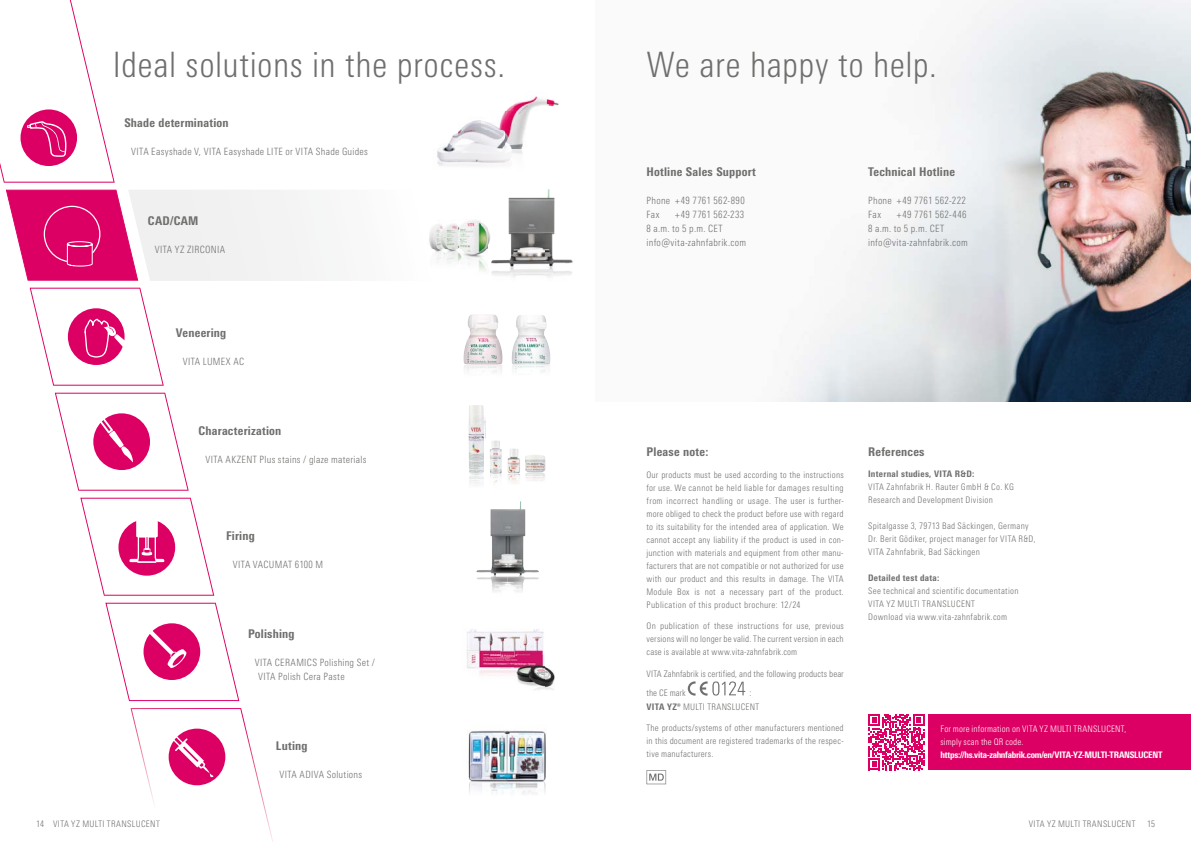
<style>
.page{position:relative;width:1191px;height:842px;background:#fff}
.page>*{position:absolute;margin:0;border:0;box-sizing:border-box;transform-origin:0 0}
.t1{font:300 condensed 35px "Univers Next Pro";letter-spacing:.015em;color:#6f6f6e}
.t2{font:800 condensed 12px "Univers Next Pro";letter-spacing:.015em;color:#6f6f6e}
.t3{font:300 condensed 10px/14px "Univers Next Pro";letter-spacing:.03em;color:#6f6f6e}
.t4{font:300 condensed 9px/13px "Univers Next Pro";letter-spacing:.03em;color:#6f6f6e}
.t5{font:300 condensed 9px/13px "Univers Next Pro";letter-spacing:.015em;color:#fff}
.t6{font:300 condensed 9px/19px "Univers Next Pro";letter-spacing:.005em;color:#6f6f6e}
.t7{font:800 condensed 9px "Univers Next Pro";letter-spacing:-.025em;color:#fff}
.t8{font:800 condensed 9px "Univers Next Pro";letter-spacing:.035em;color:#6f6f6e}
.s1{font-weight:800}
</style>
<div class="page">
<img style="left:433px;top:220px;width:55px;height:52px">
<img style="left:476px;top:501px;width:45px;height:74px">
<img style="left:477px;top:575px;width:62px;height:17px">
<img style="left:468px;top:730px;width:78px;height:24px">
<img style="left:468px;top:754px;width:25px;height:39px">
<img style="left:493px;top:754px;width:53px;height:23px">
<img style="left:493px;top:784px;width:53px;height:10px">
<img style="left:468px;top:777px;width:78px;height:7px">
<img style="left:490px;top:440px;width:12px;height:66px">
<img style="left:468px;top:414px;width:18px;height:60px">
<img style="left:476px;top:509px;width:10px;height:35px">
<img style="left:469px;top:474px;width:15px;height:35px">
<img style="left:507px;top:448px;width:13px;height:35px">
<img style="left:525px;top:455px;width:20px;height:26px">
<img style="left:467px;top:314px;width:31px;height:25px">
<img style="left:463px;top:339px;width:39px;height:34px">
<img style="left:469px;top:405px;width:15px;height:9px">
<img style="left:468px;top:364px;width:32px;height:1px">
<img style="left:516px;top:315px;width:30px;height:24px">
<img style="left:512px;top:339px;width:38px;height:34px">
<img style="left:467px;top:629px;width:77px;height:27px">
<img style="left:467px;top:656px;width:50px;height:20px">
<img style="left:517px;top:656px;width:27px;height:8px">
<img style="left:514px;top:664px;width:41px;height:26px">
<img style="left:780px;top:0;width:411px;height:401px">
<img style="left:509px;top:237px;width:63px;height:23px">
<img style="left:491px;top:260px;width:82px;height:17px">
<img style="left:488px;top:237px;width:2px;height:8px">
<img style="left:506px;top:104px;width:8px;height:7px">
<img style="left:514px;top:96px;width:45px;height:15px">
<img style="left:482px;top:220px;width:6px;height:17px">
<img style="left:488px;top:189px;width:67px;height:48px">
<img style="left:448px;top:120px;width:33px;height:24px">
<img style="left:437px;top:144px;width:44px;height:22px">
<img style="left:481px;top:111px;width:49px;height:55px">
<svg style="left:6px;top:190px;width:427px;height:91px"></svg>
<svg style="left:0;top:0;width:115px;height:183px"></svg>
<svg style="left:30px;top:288px;width:134px;height:98px"></svg>
<svg style="left:55px;top:393px;width:134px;height:98px"></svg>
<svg style="left:105px;top:603px;width:134px;height:98px"></svg>
<svg style="left:80px;top:498px;width:134px;height:98px"></svg>
<svg style="left:131px;top:708px;width:142px;height:134px"></svg>
<div style="left:927px;top:714px;width:264px;height:56px;background:#dd0064"></div>
<svg style="left:688px;top:681px;width:57px;height:15px"></svg>
<svg style="left:646px;top:770px;width:20px;height:14px"></svg>
<svg style="left:924px;top:714px;width:1px;height:52px"></svg>
<svg style="left:868px;top:714px;width:56px;height:56px"></svg>
<h1 class="t1" style="left:113px;top:45px;width:394px">Ideal solutions in the process.</h1>
<h2 class="t2" style="left:124px;top:116px;width:106px">Shade determination</h2>
<p class="t3" style="left:131px;top:144px;width:238px">VITA Easyshade V, VITA Easyshade LITE or VITA Shade Guides</p>
<h2 class="t2" style="left:148px;top:214px;width:52px">CAD/CAM</h2>
<p class="t3" style="left:155px;top:242px;width:72px">VITA YZ ZIRCONIA</p>
<h2 class="t2" style="left:176px;top:326px;width:52px">Veneering</h2>
<p class="t3" style="left:183px;top:354px;width:63px">VITA LUMEX AC</p>
<h2 class="t2" style="left:199px;top:424px;width:84px">Characterization</h2>
<p class="t3" style="left:205px;top:452px;width:162px">VITA AKZENT Plus stains / glaze materials</p>
<h2 class="t2" style="left:226px;top:529px;width:30px">Firing</h2>
<p class="t3" style="left:233px;top:557px;width:92px">VITA VACUMAT 6100 M</p>
<h2 class="t2" style="left:248px;top:627px;width:48px">Polishing</h2>
<p class="t3" style="left:258px;top:655px;width:118px;text-indent:-3px">VITA CERAMICS Polishing Set /<br>VITA Polish Cera Paste</p>
<h2 class="t2" style="left:276px;top:739px;width:33px">Luting</h2>
<p class="t3" style="left:279px;top:767px;width:84px">VITA ADIVA Solutions</p>
<h1 class="t1" style="left:646px;top:45px;width:292px">We are happy to help.</h1>
<h2 class="t2" style="left:646px;top:165px;width:111px">Hotline Sales Support</h2>
<p class="t3" style="left:646px;top:193px;width:100px">Phone +49 7761 562-890<br>Fax</p>
<p class="t3" style="left:646px;top:207px;width:101px;text-indent:28px">+49 7761 562-233<br>8 a.m. to 5 p.m. CET info@vita-zahnfabrik.com</p>
<h2 class="t2" style="left:868px;top:165px;width:88px">Technical Hotline</h2>
<p class="t3" style="left:868px;top:193px;width:99px">Phone +49 7761 562-222<br>Fax</p>
<p class="t3" style="left:868px;top:207px;width:101px;text-indent:28px">+49 7761 562-446<br>8 a.m. to 5 p.m. CET info@vita-zahnfabrik.com</p>
<h2 class="t2" style="left:868px;top:444px;width:58px">References</h2>
<p class="t8" style="left:868px;top:469px;width:108px">Internal studies, VITA R&amp;D:</p>
<p class="t4" style="left:868px;top:481px;width:147px">VITA Zahnfabrik H. Rauter GmbH &amp; Co. KG<br>Research and Development Division</p>
<p class="t4" style="left:868px;top:520px;width:169px">Spitalgasse 3, 79713 Bad Säckingen, Germany<br>Dr. Berit Gödiker, project manager for VITA R&amp;D,<br>VITA Zahnfabrik, Bad Säckingen</p>
<p class="t8" style="left:868px;top:573px;width:73px">Detailed test data:</p>
<p class="t4" style="left:868px;top:585px;width:152px">See technical and scientific documentation<br>VITA YZ MULTI TRANSLUCENT<br>Download via www.vita-zahnfabrik.com</p>
<h2 class="t2" style="left:646px;top:445px;width:63px">Please note:</h2>
<p class="t4" style="left:646px;top:468px;width:199px;text-align:justify">Our products must be used according to the instructions for use. We cannot be held liable for damages resulting from incorrect handling or usage. The user is further&shy;more obliged to check the product before use with regard to its suitability for the intended area of application. We cannot accept any liability if the product is used in con&shy;junction with materials and equipment from other manu&shy;facturers that are not compatible or not authorized for use with our product and this results in damage. The VITA Module Box is not a necessary part of the product.<br>Publication of this product brochure: 12/24</p>
<p class="t4" style="left:646px;top:619px;width:199px;text-align:justify">On publication of these instructions for use, previous versions will no longer be valid. The current version in each case is available at www.vita-zahnfabrik.com</p>
<p class="t6" style="left:646px;top:664px;width:199px">VITA Zahnfabrik is certified, and the following products bear the CE mark</p>
<p class="t4" style="left:646px;top:685px;width:114px;line-height:14px;text-indent:103px">:<br><span class="s1">VITA YZ®</span> MULTI TRANSLUCENT</p>
<p class="t4" style="left:646px;top:721px;width:199px;text-align:justify">The products/systems of other manufacturers mentioned in this document are registered trademarks of the respec&shy;tive manufacturers.</p>
<p class="t5" style="left:940px;top:723px;width:187px">For more information on VITA YZ MULTI TRANSLUCENT, simply scan the QR code.</p>
<p class="t7" style="left:940px;top:750px;width:223px">https://hs.vita-zahnfabrik.com/en/VITA-YZ-MULTI-TRANSLUCENT</p>
<p class="t4" style="left:36px;top:817px;width:125px">14 VITA YZ MULTI TRANSLUCENT</p>
<p class="t4" style="left:1028px;top:817px;width:108px">VITA YZ MULTI TRANSLUCENT</p>
<p class="t4" style="left:1147px;top:817px;width:9px">15</p>
</div>
